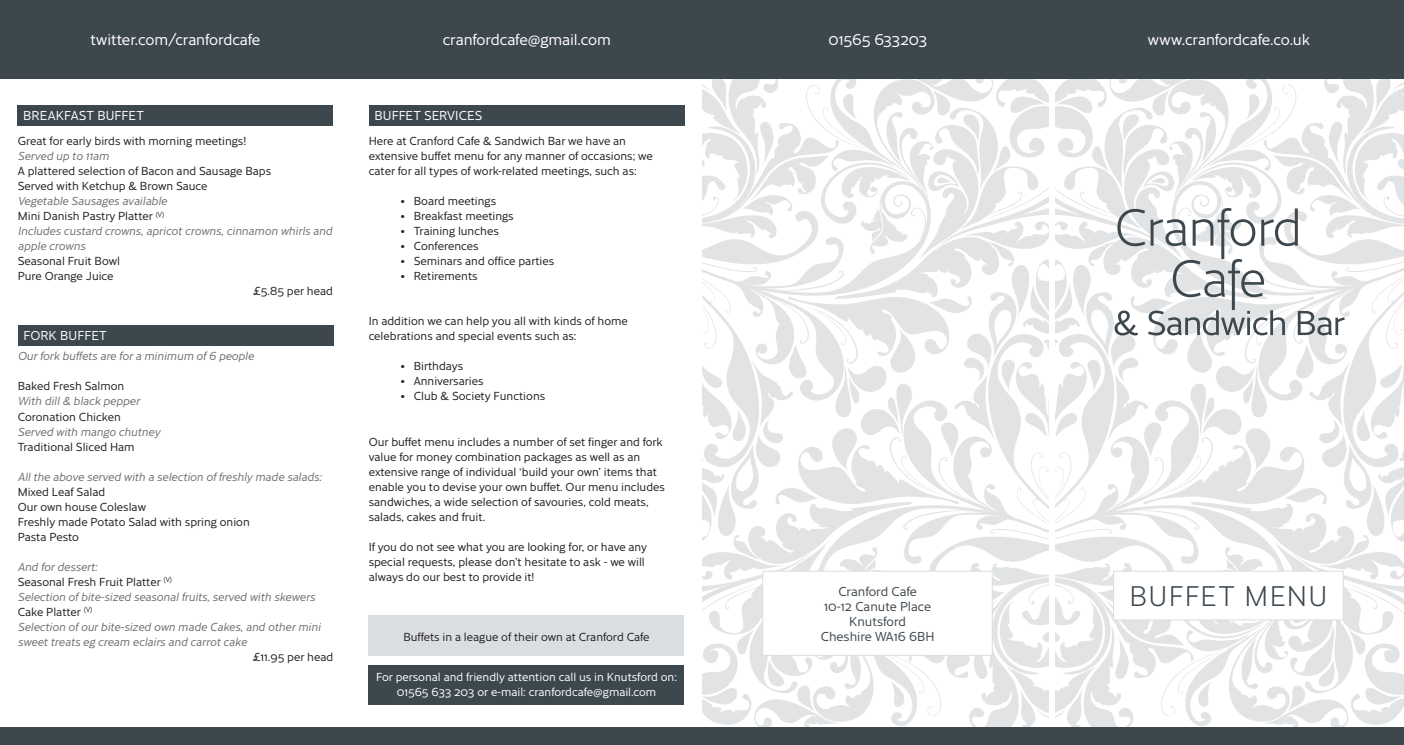
<style>
.page{position:relative;width:1404px;height:745px;background:#fff}
.page>*{position:absolute;margin:0;border:0;box-sizing:border-box;transform-origin:0 0}
.t1{font:300 27.5px "Cresta";letter-spacing:.045em;color:#3d474e}
.t2{font:15px "Cresta";letter-spacing:-.01em;color:#fff}
.t3{font:12.5px/15px "Cresta";color:#3d474e;text-align:center}
.t4{font:12.5px "Cresta";letter-spacing:.01em;color:#fff}
.t5{font:11.25px/15px "Cresta";color:#231f20}
.t6{font:italic 11.25px/15px "Cresta";color:#6c6d70}
.t7{font:11.25px/15px "Cresta";color:#fff;text-align:center}
.s1{font-style:normal;color:#231f20}
</style>
<div class="page">
<svg style="left:702px;top:79px;width:346px;height:647px"></svg>
<div style="left:762px;top:570px;width:230px;height:85px;background:#fff;border:1px solid #dadee2"></div>
<div style="left:369px;top:615px;width:315px;height:40px;background:#dadee2"></div>
<div style="left:0;top:0;width:1403px;height:79px;background:#3d474e"></div>
<div style="left:18px;top:105px;width:315px;height:20px;background:#3d474e"></div>
<div style="left:369px;top:105px;width:315px;height:20px;background:#3d474e"></div>
<div style="left:0;top:726px;width:1403px;height:18px;background:#3d474e"></div>
<div style="left:369px;top:664px;width:315px;height:40px;background:#3d474e"></div>
<div style="left:18px;top:325px;width:315px;height:20px;background:#3d474e"></div>
<svg style="left:1055px;top:79px;width:348px;height:647px"></svg>
<h2 class="t2" style="left:91px;top:28px;width:171px">twitter.com/cranfordcafe</h2>
<h2 class="t2" style="left:443px;top:28px;width:170px">cranfordcafe@gmail.com</h2>
<h2 class="t2" style="left:828px;top:28px;width:100px">01565 633203</h2>
<h2 class="t2" style="left:1147px;top:28px;width:163px">www.cranfordcafe.co.uk</h2>
<p class="t4" style="left:23px;top:106px;width:122px">BREAKFAST BUFFET</p>
<p class="t4" style="left:374px;top:106px;width:109px">BUFFET SERVICES</p>
<p class="t5" style="left:18px;top:133px;width:230px">Great for early birds with morning meetings!</p>
<p class="t6" style="left:18px;top:148px;width:92px">Served up to 11am</p>
<p class="t5" style="left:18px;top:163px;width:255px">A plattered selection of Bacon and Sausage Baps<br>Served with Ketchup &amp; Brown Sauce</p>
<p class="t6" style="left:18px;top:193px;width:316px">Vegetable Sausages available<br><span class="s1">Mini Danish Pastry Platter</span> <sup>(V)<br></sup>Includes custard crowns, apricot crowns, cinnamon whirls and apple crowns</p>
<p class="t5" style="left:18px;top:253px;width:104px">Seasonal Fruit Bowl<br>Pure Orange Juice</p>
<p class="t4" style="left:23px;top:326px;width:85px">FORK BUFFET</p>
<p class="t5" style="left:253px;top:283px;width:81px">£5.85 per head</p>
<p class="t6" style="left:18px;top:348px;width:238px">Our fork buffets are for a minimum of 6 people</p>
<p class="t5" style="left:18px;top:378px;width:108px">Baked Fresh Salmon</p>
<p class="t6" style="left:18px;top:393px;width:123px">With dill &amp; black pepper</p>
<p class="t5" style="left:18px;top:408px;width:105px">Coronation Chicken</p>
<p class="t6" style="left:18px;top:423px;width:144px">Served with mango chutney</p>
<p class="t5" style="left:18px;top:438px;width:118px">Traditional Sliced Ham</p>
<p class="t6" style="left:18px;top:468px;width:305px">All the above served with a selection of freshly made salads:</p>
<p class="t5" style="left:18px;top:483px;width:233px">Mixed Leaf Salad<br>Our own house Coleslaw<br>Freshly made Potato Salad with spring onion<br>Pasta Pesto</p>
<p class="t6" style="left:18px;top:558px;width:304px">And for dessert:<br><span class="s1">Seasonal Fresh Fruit Platter</span> <sup>(V)<br></sup>Selection of bite-sized seasonal fruits, served with skewers <span class="s1">Cake Platter</span> <sup>(V)<br></sup>Selection of our bite-sized own made Cakes, and other mini sweet treats eg cream eclairs and carrot cake</p>
<p class="t5" style="left:253px;top:648px;width:82px">£11.95 per head</p>
<p class="t5" style="left:369px;top:133px;width:285px">Here at Cranford Cafe &amp; Sandwich Bar we have an extensive buffet menu for any manner of occasions; we cater for all types of work-related meetings, such as:</p>
<p class="t5" style="left:414px;top:193px;width:142px">Board meetings<br>Breakfast meetings<br>Training lunches<br>Conferences<br>Seminars and office parties<br>Retirements</p>
<p class="t5" style="left:369px;top:313px;width:260px">In addition we can help you all with kinds of home celebrations and special events such as:</p>
<p class="t5" style="left:414px;top:358px;width:133px">Birthdays<br>Anniversaries<br>Club &amp; Society Functions</p>
<p class="t5" style="left:369px;top:433px;width:298px">Our buffet menu includes a number of set finger and fork value for money combination packages as well as an extensive range of individual ‘build your own’ items that enable you to devise your own buffet. Our menu includes sandwiches, a wide selection of savouries, cold meats, salads, cakes and fruit.</p>
<p class="t5" style="left:369px;top:538px;width:280px">If you do not see what you are looking for, or have any special requests, please don’t hesitate to ask - we will always do our best to provide it!</p>
<p class="t5" style="left:400px;top:193px;width:7px;text-align:justify">• • • • • •</p>
<p class="t5" style="left:400px;top:358px;width:7px;text-align:justify">• • •</p>
<p class="t5" style="left:403px;top:628px;width:248px">Buffets in a league of their own at Cranford Cafe</p>
<p class="t7" style="left:376px;top:668px;width:302px">For personal and friendly attention call us in Knutsford on:<br>01565 633 203 or e-mail: cranfordcafe@gmail.com</p>
<p class="t3" style="left:820px;top:582px;width:115px">Cranford Cafe<br>10-12 Canute Place<br>Knutsford<br>Cheshire WA16 6BH</p>
<h1 class="t1" style="left:1129px;top:578px;width:199px">BUFFET MENU</h1>
</div>
